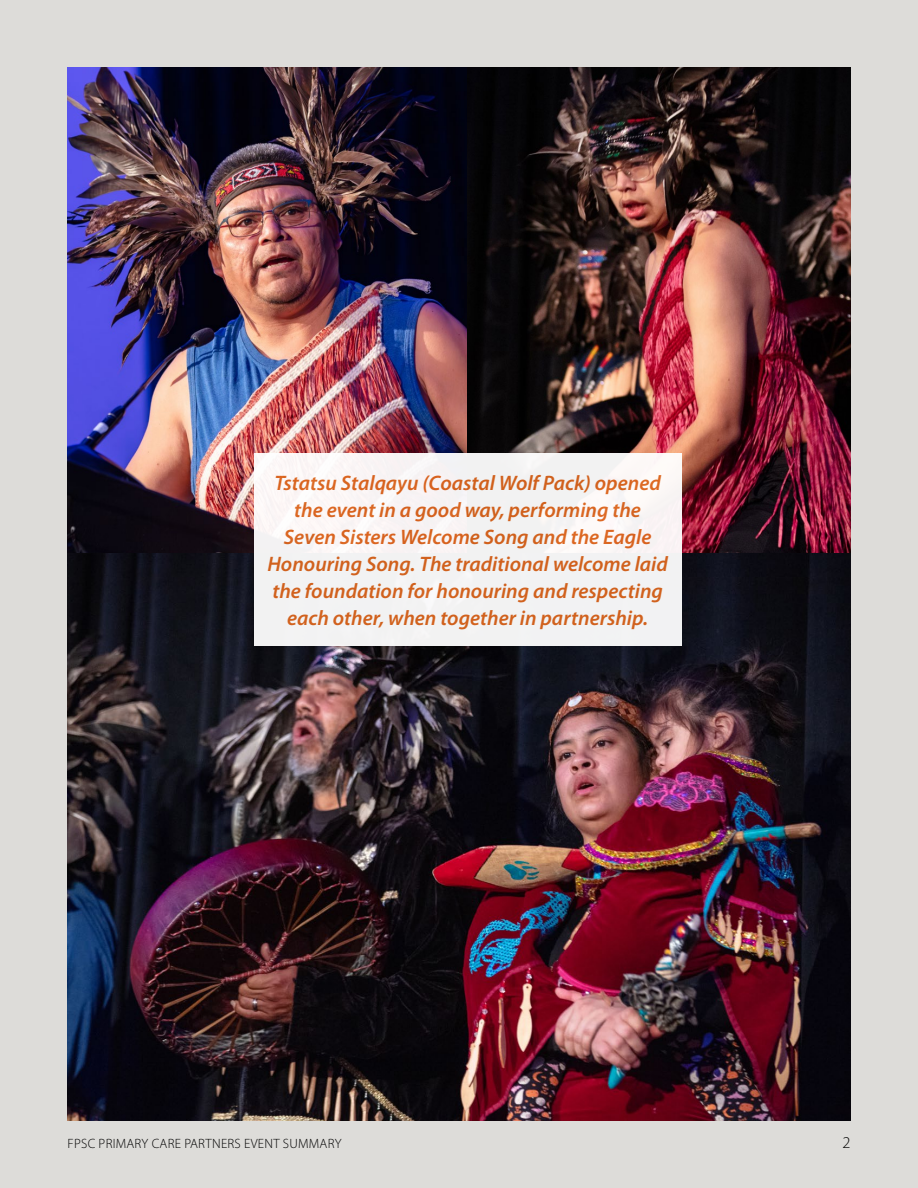
<style>
.page{position:relative;width:918px;height:1188px;background:#dddcd9}
.page>*{position:absolute;margin:0;border:0;box-sizing:border-box;transform-origin:0 0}
.t1{font:italic 600 21px/27px "Myriad Pro";color:#dc661e;text-align:center}
.t2{font:300 16.5px "Myriad Pro";color:#000}
.t3{font:300 13.5px "Myriad Pro";letter-spacing:.02em;color:#000}
</style>
<div class="page">
<img style="left:68px;top:68px;width:782px;height:1052px">
<div style="left:254px;top:454px;width:427px;height:192px;background:#f2f2f3"></div>
<p class="t1" style="left:267px;top:469px;width:402px">Tstatsu Stalqayu (Coastal Wolf Pack) opened the event in a good way, performing the Seven Sisters Welcome Song and the Eagle Honouring Song. The traditional welcome laid the foundation for honouring and respecting each other, when together in partnership.</p>
<p class="t3" style="left:68px;top:1135px;width:275px">FPSC PRIMARY CARE PARTNERS EVENT SUMMARY</p>
<p class="t2" style="left:842px;top:1132px;width:10px">2</p>
</div>
